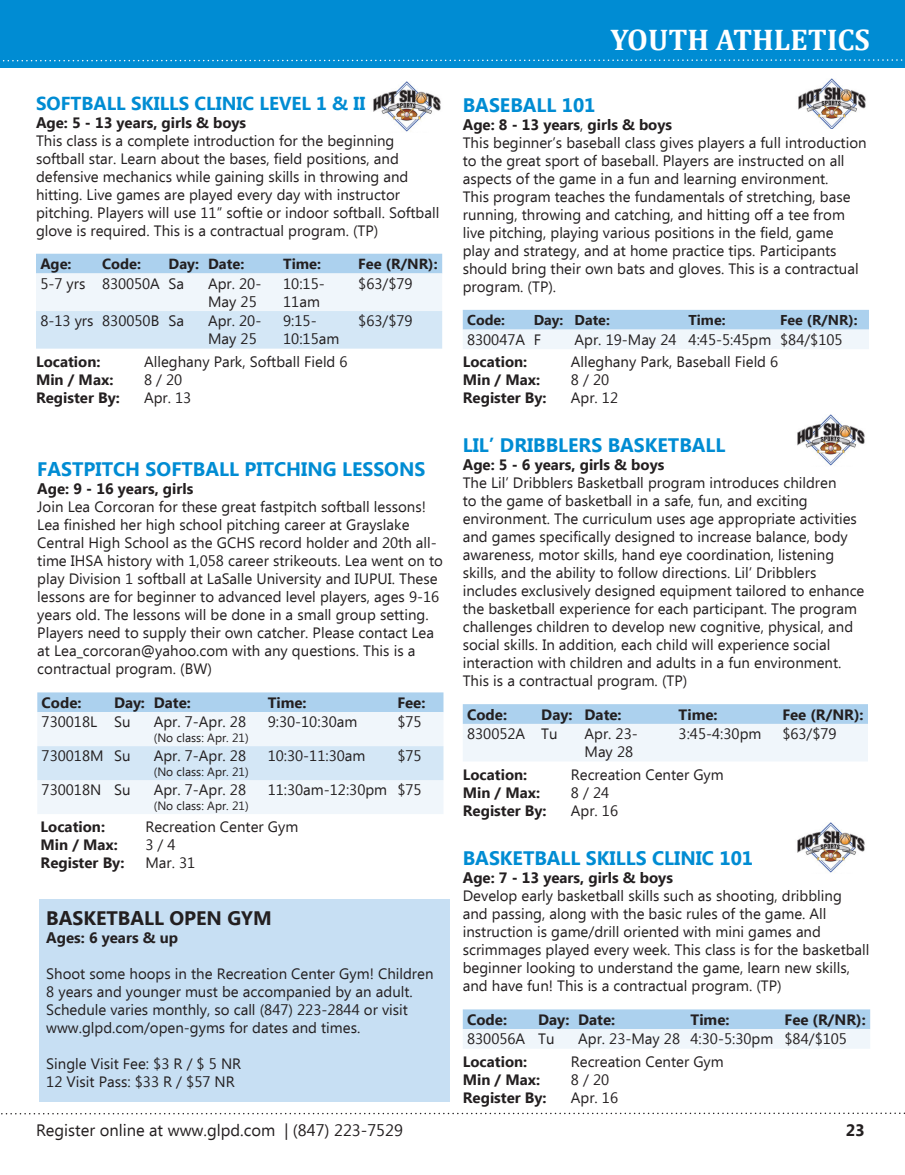
<style>
.page{position:relative;width:905px;height:1175px;background:#fff}
.page>*{position:absolute;margin:0;border:0;box-sizing:border-box;transform-origin:0 0}
.t1{font:700 30px "Cambria";color:#fff}
.t2{font:700 19.5px "Ebrima";color:#008cd3}
.t3{font:700 19.5px "Ebrima";color:#231f20}
.t4{font:700 18.75px "Ebrima";color:#008cd3}
.t5{font:16.5px "Ebrima";color:#231f20}
.t6{font:700 16.5px "Ebrima";color:#231f20}
.t7{font:15px/18px "Ebrima";color:#231f20}
.t8{font:700 15px "Ebrima";color:#231f20}
.t9{font:700 14.7px "Ebrima";color:#231f20}
.t10{font:700 14.25px "Ebrima";color:#231f20}
.t11{font:12px "Ebrima";color:#231f20}
.s1{font-weight:700}
</style>
<div class="page">
<div style="left:0;top:0;width:904px;height:68px;background:#008cd3"></div>
<svg style="left:2px;top:59px;width:903px;height:4px"></svg>
<svg style="left:1px;top:1112px;width:904px;height:3px"></svg>
<svg style="left:37px;top:692px;width:406px;height:122px"></svg>
<img style="left:798px;top:78px;width:68px;height:51px">
<svg style="left:463px;top:310px;width:406px;height:39px"></svg>
<svg style="left:36px;top:254px;width:406px;height:94px"></svg>
<img style="left:373px;top:81px;width:68px;height:51px">
<svg style="left:463px;top:1009px;width:407px;height:39px"></svg>
<img style="left:797px;top:822px;width:68px;height:51px">
<svg style="left:463px;top:704px;width:405px;height:57px"></svg>
<img style="left:797px;top:414px;width:68px;height:52px">
<div style="left:39px;top:899px;width:410px;height:203px;background:#c7dff3"></div>
<p class="t4" style="left:36px;top:89px;width:331px">SOFTBALL SKILLS CLINIC LEVEL 1 &amp; II</p>
<p class="t8" style="left:36px;top:111px;width:212px">Age: 5 - 13 years, girls &amp; boys</p>
<p class="t7" style="left:36px;top:132px;width:405px">This class is a complete introduction for the beginning softball star. Learn about the bases, field positions, and defensive mechanics while gaining skills in throwing and hitting. Live games are played every day with instructor pitching. Players will use 11” softie or indoor softball. Softball glove is required. This is a contractual program. (TP)</p>
<p class="t9" style="left:40px;top:253px;width:33px">Age:</p>
<p class="t9" style="left:102px;top:253px;width:40px">Code:</p>
<p class="t9" style="left:169px;top:253px;width:77px">Day: Date:</p>
<p class="t9" style="left:283px;top:253px;width:39px">Time:</p>
<p class="t9" style="left:358px;top:253px;width:81px">Fee (R/NR):</p>
<p class="t7" style="left:40px;top:275px;width:145px">5-7 yrs 830050A Sa</p>
<p class="t7" style="left:208px;top:275px;width:55px">Apr. 20-<br>May 25</p>
<p class="t7" style="left:283px;top:275px;width:43px">10:15-<br>11am</p>
<p class="t7" style="left:358px;top:275px;width:56px">$63/$79</p>
<p class="t7" style="left:40px;top:313px;width:145px">8-13 yrs 830050B Sa</p>
<p class="t7" style="left:208px;top:313px;width:55px">Apr. 20-<br>May 25</p>
<p class="t7" style="left:283px;top:313px;width:58px">9:15-<br>10:15am</p>
<p class="t7" style="left:358px;top:313px;width:56px">$63/$79</p>
<p class="t8" style="left:36px;top:350px;width:66px">Location:</p>
<p class="t7" style="left:144px;top:353px;width:205px">Alleghany Park, Softball Field 6</p>
<p class="t8" style="left:36px;top:368px;width:79px">Min / Max:</p>
<p class="t7" style="left:144px;top:371px;width:40px">8 / 20</p>
<p class="t8" style="left:36px;top:386px;width:85px">Register By:</p>
<p class="t7" style="left:144px;top:389px;width:49px">Apr. 13</p>
<h2 class="t2" style="left:37px;top:455px;width:389px">FASTPITCH SOFTBALL PITCHING LESSONS</h2>
<p class="t8" style="left:37px;top:478px;width:157px">Age: 9 - 16 years, girls</p>
<p class="t7" style="left:37px;top:499px;width:407px">Join Lea Corcoran for these great fastpitch softball lessons!<br>Lea finished her high school pitching career at Grayslake Central High School as the GCHS record holder and 20th all&shy;time IHSA history with 1,058 career strikeouts. Lea went on to play Division 1 softball at LaSalle University and IUPUI. These lessons are for beginner to advanced level players, ages 9-16 years old. The lessons will be done in a small group setting.<br>Players need to supply their own catcher. Please contact Lea at Lea_corcoran@yahoo.com with any questions. This is a contractual program. (BW)</p>
<p class="t8" style="left:42px;top:691px;width:41px">Code:</p>
<p class="t8" style="left:114px;top:691px;width:78px">Day: Date:</p>
<p class="t8" style="left:268px;top:691px;width:40px">Time:</p>
<p class="t8" style="left:397px;top:691px;width:30px">Fee:</p>
<p class="t7" style="left:42px;top:714px;width:91px">730018L Su</p>
<p class="t7" style="left:154px;top:714px;width:94px">Apr. 7-Apr. 28</p>
<p class="t11" style="left:154px;top:729px;width:96px">(No class: Apr. 21)</p>
<p class="t7" style="left:268px;top:714px;width:91px">9:30-10:30am</p>
<p class="t7" style="left:397px;top:714px;width:26px">$75</p>
<p class="t7" style="left:42px;top:748px;width:91px">730018M Su</p>
<p class="t7" style="left:154px;top:748px;width:94px">Apr. 7-Apr. 28</p>
<p class="t11" style="left:154px;top:763px;width:96px">(No class: Apr. 21)</p>
<p class="t7" style="left:42px;top:782px;width:91px">730018N Su</p>
<p class="t7" style="left:154px;top:782px;width:94px">Apr. 7-Apr. 28</p>
<p class="t11" style="left:154px;top:797px;width:96px">(No class: Apr. 21)</p>
<p class="t7" style="left:268px;top:748px;width:99px">10:30-11:30am</p>
<p class="t7" style="left:397px;top:748px;width:26px">$75</p>
<p class="t7" style="left:268px;top:782px;width:155px">11:30am-12:30pm $75</p>
<p class="t8" style="left:41px;top:815px;width:66px">Location:</p>
<p class="t7" style="left:145px;top:819px;width:154px">Recreation Center Gym</p>
<p class="t8" style="left:41px;top:833px;width:79px">Min / Max:</p>
<p class="t7" style="left:145px;top:837px;width:32px">3 / 4</p>
<p class="t8" style="left:41px;top:851px;width:85px">Register By:</p>
<p class="t7" style="left:145px;top:855px;width:51px">Mar. 31</p>
<h2 class="t3" style="left:46px;top:904px;width:227px">BASKETBALL OPEN GYM</h2>
<p class="t8" style="left:46px;top:926px;width:133px">Ages: 6 years &amp; up</p>
<p class="t7" style="left:46px;top:966px;width:389px">Shoot some hoops in the Recreation Center Gym! Children 8 years and younger must be accompanied by an adult.<br>Schedule varies monthly, so call (847) 223-2844 or visit www.glpd.com/open-gyms for dates and times.</p>
<p class="t7" style="left:46px;top:1056px;width:196px">Single Visit Fee: $3 R / $ 5 NR<br>12 Visit Pass: $33 R / $57 NR</p>
<h1 class="t1" style="left:610px;top:18px;width:261px">YOUTH ATHLETICS</h1>
<h2 class="t2" style="left:463px;top:90px;width:134px">BASEBALL 101</h2>
<p class="t7" style="left:463px;top:116px;width:405px"><span class="s1">Age: 8 - 13 years</span>, <span class="s1">girls &amp; boys<br></span>This beginner’s baseball class gives players a full introduction to the great sport of baseball. Players are instructed on all aspects of the game in a fun and learning environment.<br>This program teaches the fundamentals of stretching, base running, throwing and catching, and hitting off a tee from live pitching, playing various positions in the field, game<br>play and strategy, and at home practice tips. Participants should bring their own bats and gloves. This is a contractual program. (TP).</p>
<p class="t10" style="left:467px;top:309px;width:39px">Code:</p>
<p class="t10" style="left:534px;top:309px;width:78px">Day: Date:</p>
<p class="t10" style="left:688px;top:309px;width:39px">Time:</p>
<p class="t10" style="left:780px;top:309px;width:79px">Fee (R/NR):</p>
<p class="t7" style="left:467px;top:331px;width:75px">830047A F</p>
<p class="t7" style="left:574px;top:331px;width:269px">Apr. 19-May 24 4:45-5:45pm $84/$105</p>
<p class="t8" style="left:463px;top:351px;width:66px">Location:</p>
<p class="t7" style="left:571px;top:354px;width:209px">Alleghany Park, Baseball Field 6</p>
<p class="t8" style="left:463px;top:369px;width:79px">Min / Max:</p>
<p class="t7" style="left:571px;top:372px;width:40px">8 / 20</p>
<p class="t8" style="left:463px;top:387px;width:85px">Register By:</p>
<p class="t7" style="left:571px;top:390px;width:49px">Apr. 12</p>
<h2 class="t2" style="left:463px;top:430px;width:264px">LIL’ DRIBBLERS BASKETBALL</h2>
<p class="t8" style="left:463px;top:453px;width:203px">Age: 5 - 6 years, girls &amp; boys</p>
<p class="t7" style="left:463px;top:475px;width:403px">The Lil’ Dribblers Basketball program introduces children<br>to the game of basketball in a safe, fun, and exciting environment. The curriculum uses age appropriate activities and games specifically designed to increase balance, body awareness, motor skills, hand eye coordination, listening skills, and the ability to follow directions. Lil’ Dribblers includes exclusively designed equipment tailored to enhance the basketball experience for each participant. The program challenges children to develop new cognitive, physical, and social skills. In addition, each child will experience social interaction with children and adults in a fun environment.<br>This is a contractual program. (TP)</p>
<p class="t8" style="left:467px;top:703px;width:41px">Code:</p>
<p class="t8" style="left:541px;top:703px;width:82px">Day: Date:</p>
<p class="t8" style="left:678px;top:703px;width:40px">Time:</p>
<p class="t8" style="left:782px;top:703px;width:83px">Fee (R/NR):</p>
<p class="t7" style="left:467px;top:726px;width:92px">830052A Tu</p>
<p class="t7" style="left:584px;top:726px;width:55px">Apr. 23-<br>May 28</p>
<p class="t7" style="left:678px;top:726px;width:84px">3:45-4:30pm</p>
<p class="t7" style="left:782px;top:726px;width:56px">$63/$79</p>
<p class="t8" style="left:463px;top:763px;width:66px">Location:</p>
<p class="t7" style="left:571px;top:766px;width:154px">Recreation Center Gym</p>
<p class="t8" style="left:463px;top:781px;width:79px">Min / Max:</p>
<p class="t7" style="left:571px;top:784px;width:40px">8 / 24</p>
<p class="t8" style="left:463px;top:799px;width:85px">Register By:</p>
<p class="t7" style="left:571px;top:802px;width:49px">Apr. 16</p>
<h2 class="t2" style="left:463px;top:844px;width:292px">BASKETBALL SKILLS CLINIC 101</h2>
<p class="t8" style="left:463px;top:867px;width:212px">Age: 7 - 13 years, girls &amp; boys</p>
<p class="t7" style="left:463px;top:888px;width:408px">Develop early basketball skills such as shooting, dribbling and passing, along with the basic rules of the game. All instruction is game/drill oriented with mini games and scrimmages played every week. This class is for the basketball beginner looking to understand the game, learn new skills, and have fun! This is a contractual program. (TP)</p>
<p class="t8" style="left:467px;top:1008px;width:41px">Code:</p>
<p class="t8" style="left:538px;top:1008px;width:79px">Day: Date:</p>
<p class="t8" style="left:690px;top:1008px;width:40px">Time:</p>
<p class="t8" style="left:784px;top:1008px;width:83px">Fee (R/NR):</p>
<p class="t7" style="left:467px;top:1031px;width:89px">830056A Tu</p>
<p class="t7" style="left:578px;top:1031px;width:270px">Apr. 23-May 28 4:30-5:30pm $84/$105</p>
<p class="t8" style="left:463px;top:1050px;width:66px">Location:</p>
<p class="t7" style="left:571px;top:1053px;width:154px">Recreation Center Gym</p>
<p class="t8" style="left:463px;top:1068px;width:79px">Min / Max:</p>
<p class="t7" style="left:571px;top:1071px;width:40px">8 / 20</p>
<p class="t8" style="left:463px;top:1086px;width:85px">Register By:</p>
<p class="t7" style="left:571px;top:1089px;width:49px">Apr. 16</p>
<p class="t5" style="left:36px;top:1118px;width:368px">Register online at www.glpd.com | (847) 223-7529</p>
<p class="t6" style="left:845px;top:1118px;width:20px">23</p>
</div>
